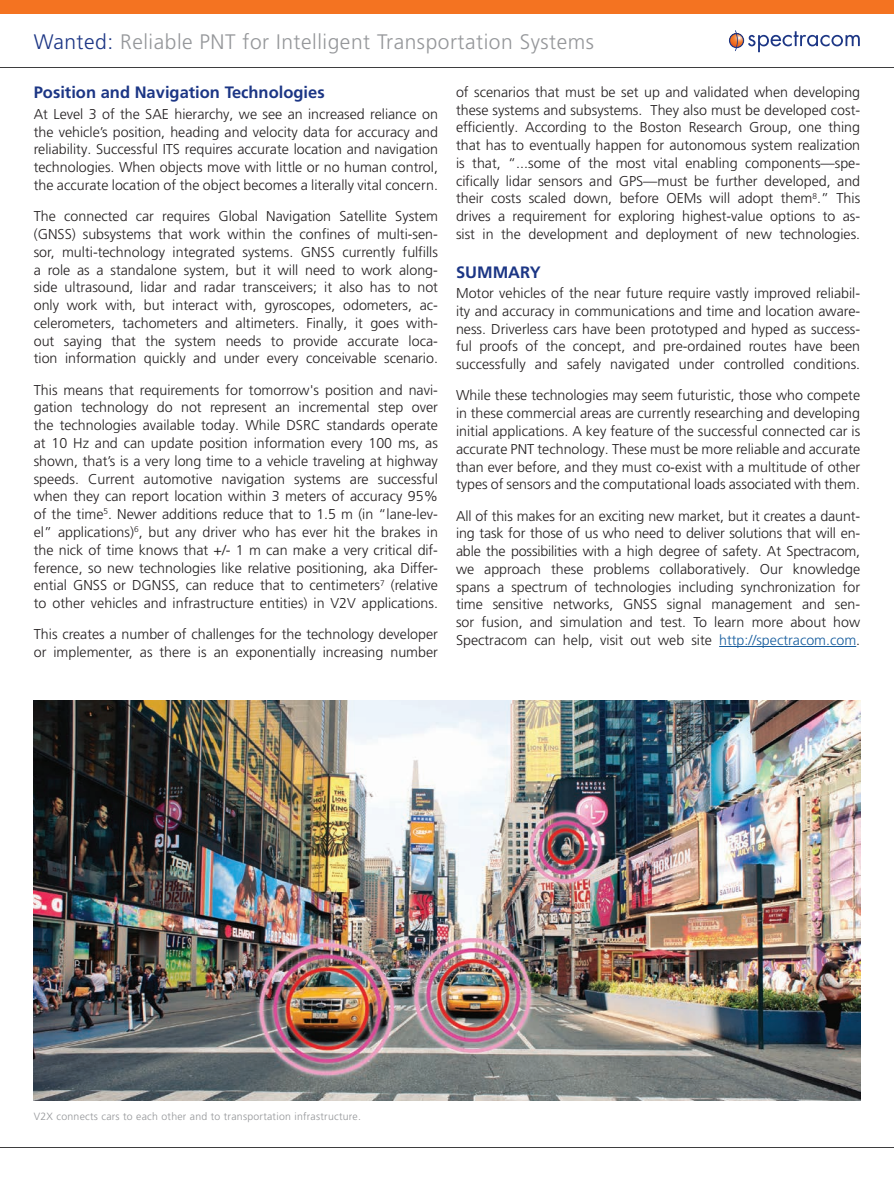
<style>
.page{position:relative;width:894px;height:1188px;background:#fff}
.page>*{position:absolute;margin:0;border:0;box-sizing:border-box;transform-origin:0 0}
.t1{font:300 21px "Frutiger LT Pro";letter-spacing:.025em;color:#95979a}
.t2{font:700 16.5px "Frutiger LT Pro";color:#1c3685}
.t3{font:300 14.25px/17.7px "Frutiger LT Pro";color:#231f20;text-align:justify}
.t4{font:300 10.5px "Frutiger LT Pro";letter-spacing:.025em;color:#939598}
.s1{color:#1c3685}
.s2{color:#175d9e}
</style>
<div class="page">
<hr style="left:0;top:1147px;width:893px;height:1px;background:#3e3e3f">
<div style="left:0;top:0;width:893px;height:14px;background:#f47321"></div>
<svg style="left:728px;top:30px;width:131px;height:22px"></svg>
<hr style="left:0;top:67px;width:893px;height:1px;background:#3e3e3f">
<hr style="left:718px;top:646px;width:137px;height:1px;background:#175d9e">
<img style="left:34px;top:701px;width:826px;height:400px">
<h1 class="t1" style="left:34px;top:30px;width:561px"><span class="s1">Wanted:</span> Reliable PNT for Intelligent Transportation Systems</h1>
<p class="t2" style="left:34px;top:83px;width:292px">Position and Navigation Technologies</p>
<p class="t3" style="left:34px;top:105px;width:405px">At Level 3 of the SAE hierarchy, we see an increased reliance on the vehicle’s position, heading and velocity data for accuracy and reliability. Successful ITS requires accurate location and navigation technologies. When objects move with little or no human control, the accurate location of the object becomes a literally vital concern.</p>
<p class="t3" style="left:34px;top:208px;width:405px">The connected car requires Global Navigation Satellite System (GNSS) subsystems that work within the confines of multi-sen&shy;sor, multi-technology integrated systems. GNSS currently fulfills a role as a standalone system, but it will need to work along&shy;side ultrasound, lidar and radar transceivers; it also has to not only work with, but interact with, gyroscopes, odometers, ac&shy;celerometers, tachometers and altimeters. Finally, it goes with&shy;out saying that the system needs to provide accurate loca&shy;tion information quickly and under every conceivable scenario.</p>
<p class="t3" style="left:34px;top:381px;width:405px">This means that requirements for tomorrow's position and navi&shy;gation technology do not represent an incremental step over the technologies available today. While DSRC standards operate at 10 Hz and can update position information every 100 ms, as shown, that’s is a very long time to a vehicle traveling at highway speeds. Current automotive navigation systems are successful when they can report location within 3 meters of accuracy 95% of the time<sup>5</sup>. Newer additions reduce that to 1.5 m (in “lane-lev&shy;el” applications)<sup>6</sup>, but any driver who has ever hit the brakes in the nick of time knows that +/- 1 m can make a very critical dif&shy;ference, so new technologies like relative positioning, aka Differ&shy;ential GNSS or DGNSS, can reduce that to centimeters<sup>7</sup> (relative to other vehicles and infrastructure entities) in V2V applications.</p>
<p class="t3" style="left:34px;top:626px;width:405px">This creates a number of challenges for the technology developer or implementer, as there is an exponentially increasing number</p>
<p class="t3" style="left:456px;top:83px;width:405px">of scenarios that must be set up and validated when developing these systems and subsystems. They also must be developed cost&shy;efficiently. According to the Boston Research Group, one thing that has to eventually happen for autonomous system realization is that, “...some of the most vital enabling components—spe&shy;cifically lidar sensors and GPS—must be further developed, and their costs scaled down, before OEMs will adopt them<sup>8</sup>.” This drives a requirement for exploring highest-value options to as&shy;sist in the development and deployment of new technologies.</p>
<p class="t2" style="left:456px;top:262px;width:86px">SUMMARY</p>
<p class="t3" style="left:456px;top:284px;width:405px">Motor vehicles of the near future require vastly improved reliabil&shy;ity and accuracy in communications and time and location aware&shy;ness. Driverless cars have been prototyped and hyped as success&shy;ful proofs of the concept, and pre-ordained routes have been successfully and safely navigated under controlled conditions.</p>
<p class="t3" style="left:456px;top:387px;width:405px">While these technologies may seem futuristic, those who compete in these commercial areas are currently researching and developing initial applications. A key feature of the successful connected car is accurate PNT technology. These must be more reliable and accurate than ever before, and they must co-exist with a multitude of other types of sensors and the computational loads associated with them.</p>
<p class="t3" style="left:456px;top:507px;width:405px">All of this makes for an exciting new market, but it creates a daunt&shy;ing task for those of us who need to deliver solutions that will en&shy;able the possibilities with a high degree of safety. At Spectracom, we approach these problems collaboratively. Our knowledge spans a spectrum of technologies including synchronization for time sensitive networks, GNSS signal management and sen&shy;sor fusion, and simulation and test. To learn more about how Spectracom can help, visit out web site <span class="s2">http://spectracom.com</span>.</p>
<p class="t4" style="left:34px;top:1111px;width:328px">V2X connects cars to each other and to transportation infrastructure.</p>
</div>
